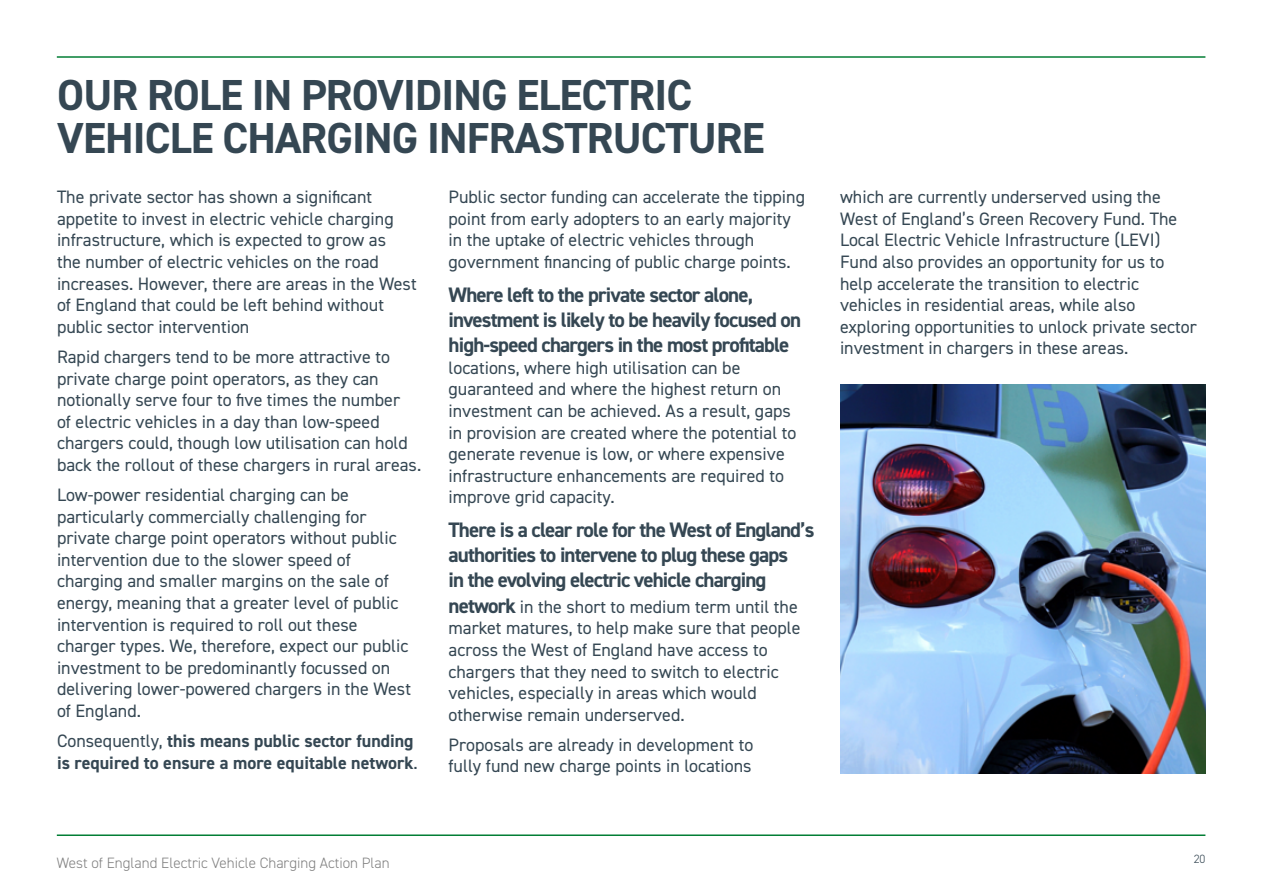
<style>
.page{position:relative;width:1263px;height:893px;background:#fff}
.page>*{position:absolute;margin:0;border:0;box-sizing:border-box;transform-origin:0 0}
.Titles{font:700 43.5px/43.5px "DIN2014";letter-spacing:-.02em;color:#354753}
.Body{font:700 21px/25.2px "DIN2014";letter-spacing:-.04em;color:#354753}
.Body-2{font:18px/21.6px "DIN2014";color:#354753}
.Body-3{font:700 18px/21.6px "DIN2014";color:#354753}
.t1{font:300 15px "DIN2014";color:#808080}
.t2{font:300 12px "DIN2014";color:#354753}
.s1{font-weight:400}
.s2{font-weight:700;font-size:21px}
</style>
<div class="page">
<hr style="left:57px;top:56px;width:1148px;height:2px;background:#037e35">
<hr style="left:57px;top:834px;width:1148px;height:2px;background:#037e35">
<img style="left:841px;top:385px;width:365px;height:388px">
<p class="Titles" style="left:57px;top:73px;width:709px">OUR ROLE IN PROVIDING ELECTRIC<br>VEHICLE CHARGING INFRASTRUCTURE</p>
<p class="Body-2" style="left:57px;top:186px;width:361px">The private sector has shown a significant appetite to invest in electric vehicle charging infrastructure, which is expected to grow as<br>the number of electric vehicles on the road increases. However, there are areas in the West of England that could be left behind without public sector intervention</p>
<p class="Body-2" style="left:57px;top:346px;width:366px">Rapid chargers tend to be more attractive to private charge point operators, as they can notionally serve four to five times the number<br>of electric vehicles in a day than low-speed chargers could, though low utilisation can hold back the rollout of these chargers in rural areas.</p>
<p class="Body-2" style="left:57px;top:484px;width:356px">Low-power residential charging can be particularly commercially challenging for private charge point operators without public intervention due to the slower speed of charging and smaller margins on the sale of energy, meaning that a greater level of public intervention is required to roll out these charger types. We, therefore, expect our public investment to be predominantly focussed on delivering lower-powered chargers in the West of England.</p>
<p class="Body-3" style="left:57px;top:730px;width:362px"><span class="s1">Consequently,</span> this means public sector funding is required to ensure a more equitable network<span class="s1">.</span></p>
<p class="Body-2" style="left:448px;top:186px;width:358px">Public sector funding can accelerate the tipping point from early adopters to an early majority in the uptake of electric vehicles through government financing of public charge points.</p>
<p class="Body" style="left:448px;top:282px;width:354px">Where left to the private sector alone, investment is likely to be heavily focused on high-speed chargers in the most profitable</p>
<p class="Body-2" style="left:448px;top:356px;width:349px">locations, where high utilisation can be guaranteed and where the highest return on investment can be achieved. As a result, gaps in provision are created where the potential to generate revenue is low, or where expensive infrastructure enhancements are required to improve grid capacity.</p>
<p class="Body" style="left:448px;top:517px;width:367px">There is a clear role for the West of England’s authorities to intervene to plug these gaps<br>in the evolving electric vehicle charging</p>
<p class="Body-2" style="left:448px;top:595px;width:354px"><span class="s2">network</span> in the short to medium term until the market matures, to help make sure that people across the West of England have access to chargers that they need to switch to electric vehicles, especially in areas which would otherwise remain underserved.</p>
<p class="Body-2" style="left:448px;top:733px;width:306px">Proposals are already in development to fully fund new charge points in locations</p>
<p class="Body-2" style="left:840px;top:186px;width:358px">which are currently underserved using the West of England’s Green Recovery Fund. The Local Electric Vehicle Infrastructure (LEVI)<br>Fund also provides an opportunity for us to help accelerate the transition to electric vehicles in residential areas, while also exploring opportunities to unlock private sector investment in chargers in these areas.</p>
<p class="t1" style="left:57px;top:853px;width:334px">West of England Electric Vehicle Charging Action Plan</p>
<p class="t2" style="left:1194px;top:852px;width:13px">20</p>
</div>
